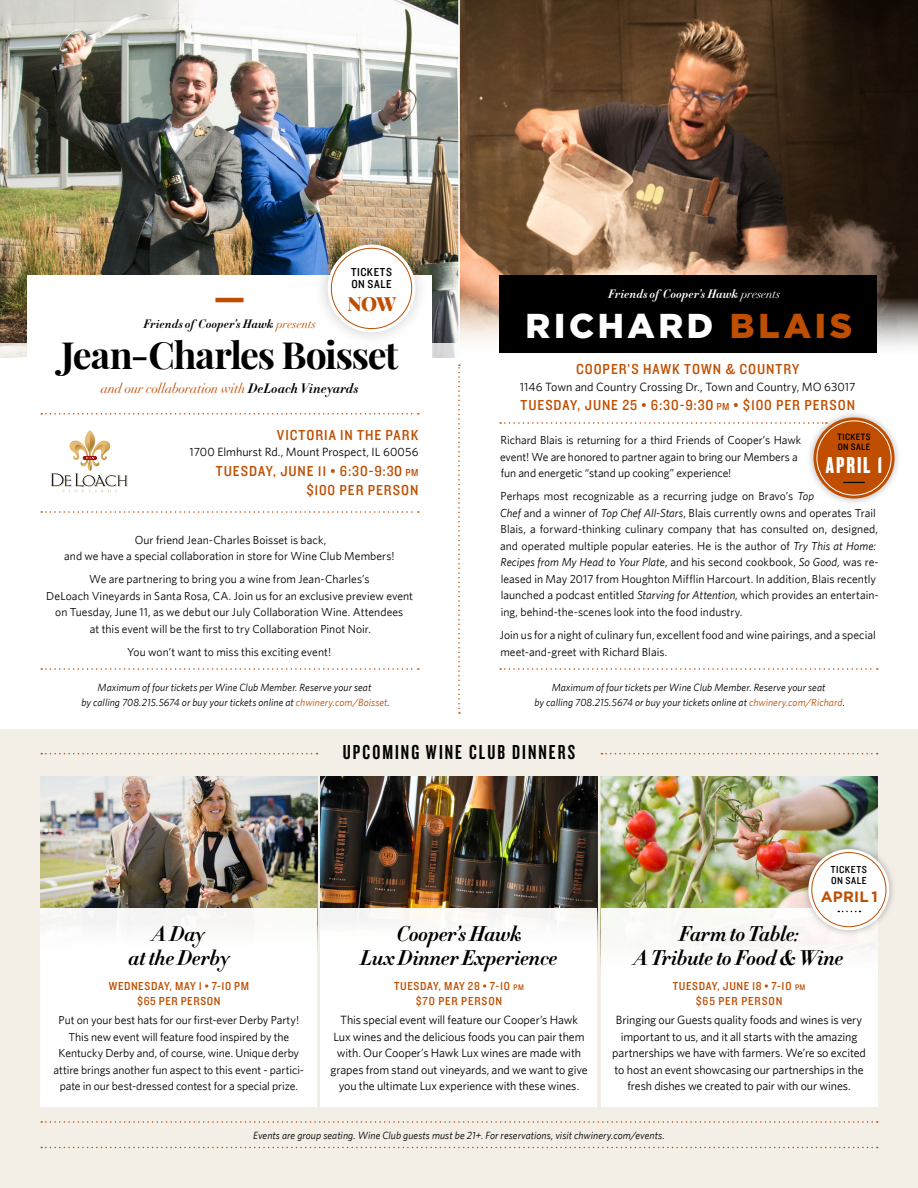
<style>
.page{position:relative;width:918px;height:1188px;background:#fff}
.page>*{position:absolute;margin:0;border:0;box-sizing:border-box;transform-origin:0 0}
.t1{font:700 37.5px "Playfair Display";letter-spacing:-.035em;color:#000}
.t2{font:900 34.5px "Gotham";letter-spacing:.105em;color:#fff}
.t3{font:24px "Knockout HTF68 Full Featherwt";letter-spacing:.075em;color:#fff}
.t4{font:21px/24px "Didot HTF B06 Bold Ital";letter-spacing:-.025em;color:#000;text-align:center}
.t5{font:21px "Knockout HTF48 Featherweight";letter-spacing:.1em;color:#000}
.t6{font:900 19.5px "Playfair Display";color:#bf4e00}
.t7{font:15px/19.5px "Knockout HTF30 Junior Welterwt";letter-spacing:.065em;color:#bf4e00;text-align:right}
.t8{font:700 15px "Gotham";letter-spacing:.015em;color:#bf4e00}
.t9{font:italic 13.5px "Didot";letter-spacing:-.015em;color:#bf4e00}
.t10{font:12px/16.5px "Whitney";letter-spacing:-.005em;color:#000;text-align:center}
.t11{font:12px/15px "Knockout HTF30 Junior Welterwt";letter-spacing:.06em;color:#bf4e00;text-align:center}
.t12{font:12px "Didot HTF B06 Bold Ital";color:#000}
.t13{font:12px "Didot HTF B06 Bold Ital";color:#fff}
.t14{font:12px/12.3px "Knockout HTF30 Junior Welterwt";letter-spacing:.05em;color:#000}
.t15{font:11.7px/16.5px "Whitney";color:#000;text-align:center}
.t16{font:italic 10.5px/15px "Whitney";letter-spacing:.005em;color:#000;text-align:center}
.t17{font:10.5px/10.8px "Knockout HTF30 Junior Welterwt";letter-spacing:.055em;color:#000}
.t18{font:9.6px/9.9px "Knockout HTF30 Junior Welterwt";letter-spacing:.06em;color:#000}
.s1{font-family:"Didot";font-style:italic;color:#bf4e00}
.s2{font-family:"Didot HTF B06 Bold Ital";font-style:normal;color:#000}
.s3{font-size:10.5px}
.s4{font-family:"Didot";font-style:italic}
.s5{color:#bf4e00}
.s6{font-style:italic}
.s7{font-size:8.4px}
</style>
<div class="page">
<img style="left:0;top:0;width:918px;height:353px">
<div style="left:0;top:343px;width:459px;height:51px;background:#fff"></div>
<div style="left:0;top:729px;width:918px;height:459px;background:#f3eee6"></div>
<svg style="left:41px;top:1147px;width:837px;height:1px"></svg>
<svg style="left:41px;top:1121px;width:837px;height:2px"></svg>
<div style="left:40px;top:776px;width:277px;height:331px;background:#fff"></div>
<div style="left:601px;top:776px;width:277px;height:331px;background:#fff"></div>
<div style="left:321px;top:776px;width:276px;height:331px;background:#fff"></div>
<img style="left:40px;top:776px;width:277px;height:132px">
<svg style="left:41px;top:753px;width:276px;height:1px"></svg>
<svg style="left:41px;top:668px;width:378px;height:2px"></svg>
<svg style="left:500px;top:668px;width:378px;height:2px"></svg>
<svg style="left:500px;top:422px;width:305px;height:2px"></svg>
<svg style="left:41px;top:511px;width:378px;height:2px"></svg>
<svg style="left:41px;top:413px;width:378px;height:2px"></svg>
<svg style="left:602px;top:753px;width:276px;height:1px"></svg>
<img style="left:601px;top:776px;width:277px;height:132px">
<img style="left:321px;top:776px;width:276px;height:132px">
<hr style="left:458px;top:0;width:2px;height:711px;background:#fcfeff">
<div style="left:801px;top:841px;width:96px;height:97px;background:#000;opacity:.3"></div>
<div style="left:808px;top:849px;width:81px;height:81px;background:#fff;border-radius:50%"></div>
<div style="left:811px;top:852px;width:75px;height:75px;border:1px solid #bf4e00;border-radius:50%"></div>
<svg style="left:838px;top:911px;width:22px;height:1px"></svg>
<div style="left:27px;top:275px;width:405px;height:105px;background:#fff"></div>
<div style="left:313px;top:230px;width:117px;height:117px;background:#000;opacity:.2"></div>
<div style="left:328px;top:245px;width:87px;height:87px;background:#fff;border-radius:50%"></div>
<div style="left:331px;top:248px;width:81px;height:81px;border:1px solid #bf4e00;border-radius:50%"></div>
<hr style="left:215px;top:298px;width:29px;height:4px;background:#bf4e00">
<svg style="left:51px;top:430px;width:77px;height:62px"></svg>
<svg style="left:458px;top:365px;width:2px;height:349px"></svg>
<div style="left:500px;top:275px;width:378px;height:78px;background:#000"></div>
<div style="left:806px;top:410px;width:96px;height:96px;background:#000;opacity:.3"></div>
<div style="left:814px;top:418px;width:81px;height:81px;background:#bf4e00;border-radius:50%"></div>
<div style="left:817px;top:421px;width:74px;height:74px;border:1px solid #fff;border-radius:50%"></div>
<svg style="left:843px;top:482px;width:22px;height:1px"></svg>
<p class="t12" style="left:143px;top:316px;width:174px">Friends of Cooper’s Hawk <span class="s1">presents</span></p>
<p class="t14" style="left:351px;top:266px;width:42px">TICKETS<br>ON SALE</p>
<h3 class="t6" style="left:347px;top:291px;width:50px">NOW</h3>
<h1 class="t1" style="left:61px;top:331px;width:339px">Jean-Charles Boisset</h1>
<p class="t9" style="left:101px;top:380px;width:259px">and our collaboration with <span class="s2">DeLoach Vineyards</span></p>
<p class="t7" style="left:277px;top:426px;width:143px">VICTORIA IN THE PARK</p>
<p class="t10" style="left:189px;top:444px;width:231px">1700 Elmhurst Rd., Mount Prospect, IL 60056</p>
<p class="t7" style="left:216px;top:462px;width:204px">TUESDAY, JUNE 11 • 6:30-9:3O <span class="s3">PM </span>$100 PER PERSON</p>
<p class="t15" style="left:64px;top:531px;width:332px">Our friend Jean-Charles Boisset is back,<br>and we have a special collaboration in store for Wine Club Members!</p>
<p class="t15" style="left:46px;top:571px;width:368px">We are partnering to bring you a wine from Jean-Charles’s<br>DeLoach Vineyards in Santa Rosa, CA. Join us for an exclusive preview event on Tuesday, June 11, as we debut our July Collaboration Wine. Attendees<br>at this event will be the first to try Collaboration Pinot Noir.</p>
<p class="t15" style="left:127px;top:644px;width:206px">You won’t want to miss this exciting event!</p>
<p class="t13" style="left:608px;top:286px;width:174px">Friends of Cooper’s Hawk <span class="s4">presents</span></p>
<h2 class="t2" style="left:525px;top:302px;width:328px">RICHARD <span class="s5">BLAIS</span></h2>
<p class="t7" style="left:576px;top:360px;width:225px">COOPER’S HAWK TOWN &amp; COUNTRY</p>
<p class="t10" style="left:520px;top:378px;width:337px">1146 Town and Country Crossing Dr., Town and Country, MO 63017</p>
<p class="t7" style="left:520px;top:396px;width:336px">TUESDAY, JUNE 25 • 6:30-9:3O <span class="s3">PM</span> • $100 PER PERSON</p>
<p class="t18" style="left:837px;top:433px;width:35px">TICKETS<br>ON SALE</p>
<h3 class="t3" style="left:826px;top:453px;width:58px">APRIL 1</h3>
<p class="t15" style="left:500px;top:432px;width:303px;text-align:left">Richard Blais is returning for a third Friends of Cooper’s Hawk event! We are honored to partner again to bring our Members a fun and energetic “stand up cooking” experience!</p>
<p class="t15" style="left:500px;top:488px;width:380px;text-align:left">Perhaps most recognizable as a recurring judge on Bravo’s <span class="s6">Top<br>Chef</span> and a winner of <span class="s6">Top Chef All-Stars</span>, Blais currently owns and operates Trail Blais, a forward-thinking culinary company that has consulted on, designed, and operated multiple popular eateries. He is the author of <span class="s6">Try This at Home:<br>Recipes from My Head to Your Plate</span>, and his second cookbook, <span class="s6">So Good</span>, was re&shy;leased in May 2017 from Houghton Mifflin Harcourt. In addition, Blais recently launched a podcast entitled <span class="s6">Starving for Attention</span>, which provides an entertain&shy;ing, behind-the-scenes look into the food industry.</p>
<p class="t15" style="left:500px;top:627px;width:378px;text-align:left">Join us for a night of culinary fun, excellent food and wine pairings, and a special meet-and-greet with Richard Blais.</p>
<p class="t16" style="left:81px;top:680px;width:310px">Maximum of four tickets per Wine Club Member. Reserve your seat<br>by calling 708.215.5674 or buy your tickets online at <span class="s5">chwinery.com/Boisset</span>.</p>
<p class="t16" style="left:535px;top:680px;width:312px">Maximum of four tickets per Wine Club Member. Reserve your seat<br>by calling 708.215.5674 or buy your tickets online at <span class="s5">chwinery.com/Richard</span>.</p>
<h3 class="t5" style="left:343px;top:742px;width:234px">UPCOMING WINE CLUB DINNERS</h3>
<h3 class="t4" style="left:128px;top:922px;width:103px">A Day<br>at the Derby</h3>
<p class="t11" style="left:109px;top:979px;width:142px">WEDNESDAY, MAY 1 • 7-10 PM $65 PER PERSON</p>
<p class="t15" style="left:54px;top:1012px;width:252px">Put on your best hats for our first-ever Derby Party!<br>This new event will feature food inspired by the Kentucky Derby and, of course, wine. Unique derby attire brings another fun aspect to this event - partici&shy;pate in our best-dressed contest for a special prize.</p>
<h3 class="t4" style="left:360px;top:922px;width:199px">Cooper’s Hawk<br>Lux Dinner Experience</h3>
<p class="t11" style="left:394px;top:979px;width:131px">TUESDAY, MAY 28 • 7-10 <span class="s7">pm </span>$70 PER PERSON</p>
<p class="t10" style="left:330px;top:1012px;width:259px">This special event will feature our Cooper’s Hawk Lux wines and the delicious foods you can pair them with. Our Cooper’s Hawk Lux wines are made with grapes from stand out vineyards, and we want to give you the ultimate Lux experience with these wines.</p>
<p class="t17" style="left:831px;top:864px;width:38px">TICKETS<br>ON SALE</p>
<p class="t8" style="left:821px;top:887px;width:58px">APRIL 1</p>
<h3 class="t4" style="left:635px;top:922px;width:211px">Farm to Table:<br>A Tribute to Food &amp; Wine</h3>
<p class="t11" style="left:673px;top:979px;width:134px">TUESDAY, JUNE 18 • 7-10 <span class="s7">pm </span>$65 PER PERSON</p>
<p class="t10" style="left:612px;top:1012px;width:255px">Bringing our Guests quality foods and wines is very important to us, and it all starts with the amazing partnerships we have with farmers. We’re so excited to host an event showcasing our partnerships in the fresh dishes we created to pair with our wines.</p>
<p class="t16" style="left:253px;top:1127px;width:413px">Events are group seating. Wine Club guests must be 21+. For reservations, visit chwinery.com/events.</p>
</div>
